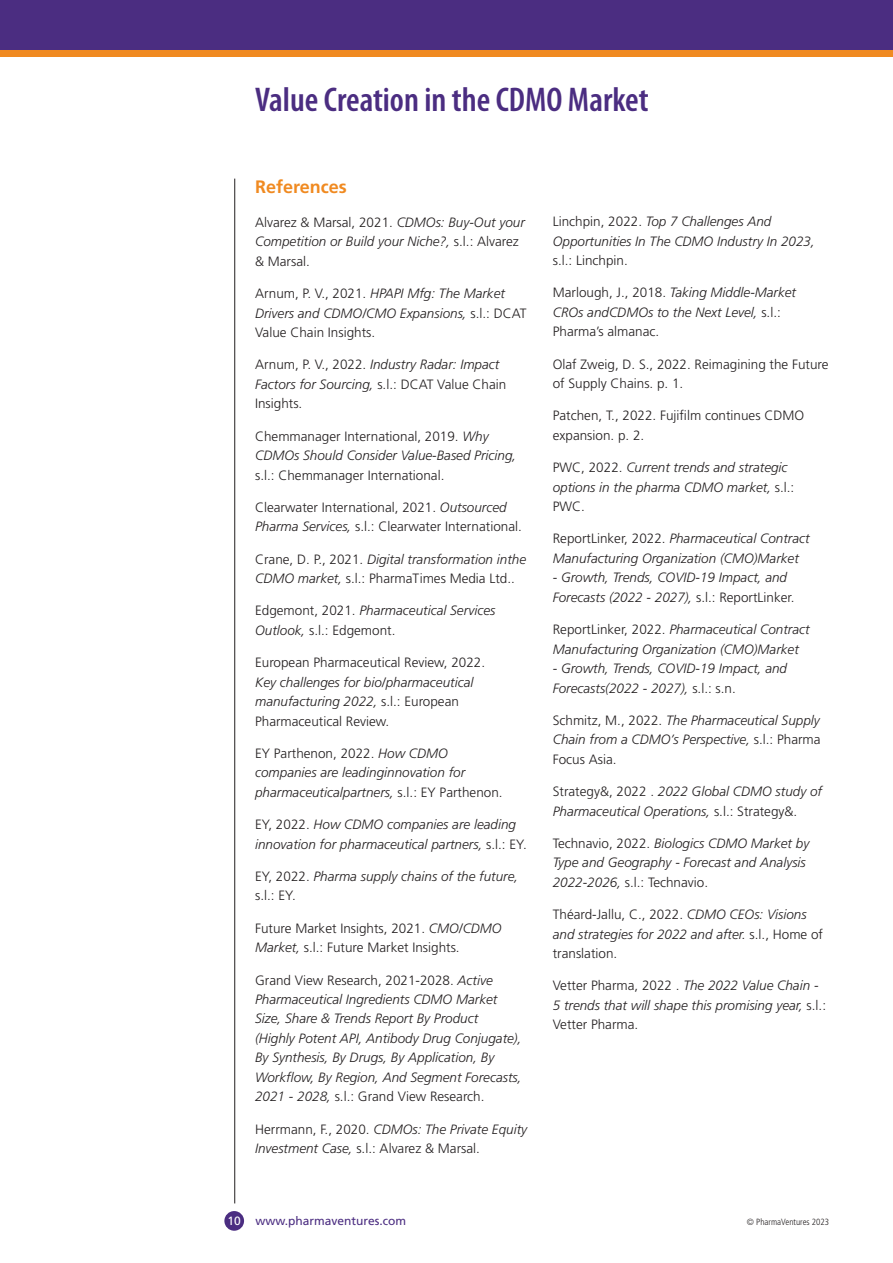
<style>
.page{position:relative;width:893px;height:1263px;background:#fff}
.page>*{position:absolute;margin:0;border:0;box-sizing:border-box;transform-origin:0 0}
.t1{font:600 condensed 34.5px "Myriad Pro";color:#4b2d81}
.t2{font:700 18px "Frutiger";color:#f08a21}
.t3{font:italic 300 13.5px/19.5px "Frutiger";color:#231f20}
.t4{font:300 13.5px/19.5px "Frutiger";color:#231f20}
.t5{font:12px "Frutiger";color:#4b2d81}
.t6{font:300 condensed 9px "Frutiger";color:#231f20}
.s1{font-style:normal}
.s2{font-style:italic}
.s3{color:#fff}
</style>
<div class="page">
<div style="left:0;top:0;width:893px;height:52px;background:#4b2d81"></div>
<div style="left:0;top:50px;width:893px;height:7px;background:#f08a21"></div>
<div style="left:224px;top:1211px;width:20px;height:20px;background:#4b2d81;border-radius:50%"></div>
<hr style="left:234px;top:179px;width:1px;height:1024px;background:#231f20">
<h1 class="t1" style="left:255px;top:78px;width:395px">Value Creation in the CDMO Market</h1>
<h2 class="t2" style="left:255px;top:176px;width:93px">References</h2>
<p class="t3" style="left:255px;top:212px;width:271px"><span class="s1">Alvarez &amp; Marsal, 2021.</span> CDMOs: Buy-Out your<br>Competition or Build your Niche?, <span class="s1">s.l.: Alvarez &amp; Marsal.</span></p>
<p class="t3" style="left:255px;top:284px;width:273px"><span class="s1">Arnum, P. V., 2021.</span> HPAPI Mfg: The Market<br>Drivers and CDMO/CMO Expansions, <span class="s1">s.l.: DCAT<br>Value Chain Insights.</span></p>
<p class="t4" style="left:255px;top:355px;width:253px">Arnum, P. V., 2022. <span class="s2">Industry Radar: Impact<br>Factors for Sourcing,</span> s.l.: DCAT Value Chain<br>Insights.</p>
<p class="t3" style="left:255px;top:426px;width:263px"><span class="s1">Chemmanager International, 2019.</span> Why<br>CDMOs Should Consider Value-Based Pricing,</p>
<p class="t4" style="left:255px;top:465px;width:191px">s.l.: Chemmanager International.</p>
<p class="t4" style="left:255px;top:497px;width:268px">Clearwater International, 2021. <span class="s2">Outsourced<br>Pharma Services,</span> s.l.: Clearwater International.</p>
<p class="t4" style="left:255px;top:549px;width:272px">Crane, D. P., 2021. <span class="s2">Digital transformation inthe<br>CDMO market,</span> s.l.: PharmaTimes Media Ltd..</p>
<p class="t3" style="left:255px;top:601px;width:242px"><span class="s1">Edgemont, 2021.</span> Pharmaceutical Services<br>Outlook, <span class="s1">s.l.: Edgemont.</span></p>
<p class="t4" style="left:255px;top:653px;width:232px">European Pharmaceutical Review, 2022.</p>
<p class="t3" style="left:255px;top:672px;width:220px">Key challenges for bio/pharmaceutical manufacturing 2022, <span class="s1">s.l.: European<br>Pharmaceutical Review.</span></p>
<p class="t3" style="left:255px;top:743px;width:249px"><span class="s1">EY Parthenon, 2022.</span> How CDMO companies are leadinginnovation for pharmaceuticalpartners, <span class="s1">s.l.: EY Parthenon.</span></p>
<p class="t3" style="left:255px;top:815px;width:273px"><span class="s1">EY, 2022.</span> How CDMO companies are leading innovation for pharmaceutical partners, <span class="s1">s.l.: EY.</span></p>
<p class="t3" style="left:255px;top:866px;width:265px"><span class="s1">EY, 2022.</span> Pharma supply chains of the future, <span class="s1">s.l.: EY.</span></p>
<p class="t4" style="left:255px;top:918px;width:248px">Future Market Insights, 2021. <span class="s2">CMO/CDMO<br>Market,</span> s.l.: Future Market Insights.</p>
<p class="t3" style="left:255px;top:970px;width:268px"><span class="s1">Grand View Research, 2021-2028.</span> Active Pharmaceutical Ingredients CDMO Market Size, Share &amp; Trends Report By Product<br>(Highly Potent API, Antibody Drug Conjugate), By Synthesis, By Drugs, By Application, By Workflow, By Region, And Segment Forecasts, 2021 - 2028, <span class="s1">s.l.: Grand View Research.</span></p>
<p class="t4" style="left:255px;top:1119px;width:274px">Herrmann, F., 2020. <span class="s2">CDMOs: The Private Equity<br>Investment Case,</span> s.l.: Alvarez &amp; Marsal.</p>
<p class="t3" style="left:553px;top:212px;width:264px"><span class="s1">Linchpin, 2022.</span> Top 7 Challenges And<br>Opportunities In The CDMO Industry In 2023,</p>
<p class="t4" style="left:553px;top:251px;width:77px">s.l.: Linchpin.</p>
<p class="t3" style="left:553px;top:283px;width:245px"><span class="s1">Marlough, J., 2018.</span> Taking Middle-Market<br>CROs andCDMOs to the Next Level, <span class="s1">s.l.:<br>Pharma’s almanac.</span></p>
<p class="t4" style="left:553px;top:354px;width:277px">Olaf Zweig, D. S., 2022. Reimagining the Future of Supply Chains. p. 1.</p>
<p class="t4" style="left:553px;top:406px;width:253px">Patchen, T., 2022. Fujifilm continues CDMO expansion. p. 2.</p>
<p class="t3" style="left:553px;top:458px;width:243px"><span class="s1">PWC, 2022.</span> Current trends and strategic options in the pharma CDMO market, <span class="s1">s.l.:<br>PWC.</span></p>
<p class="t3" style="left:553px;top:529px;width:258px"><span class="s1">ReportLinker, 2022.</span> Pharmaceutical Contract<br>Manufacturing Organization (CMO)Market</p>
<p class="t3" style="left:553px;top:568px;width:243px">- Growth, Trends, COVID-19 Impact, and<br>Forecasts (2022 - 2027), <span class="s1">s.l.: ReportLinker.</span></p>
<p class="t3" style="left:553px;top:620px;width:258px"><span class="s1">ReportLinker, 2022.</span> Pharmaceutical Contract<br>Manufacturing Organization (CMO)Market</p>
<p class="t3" style="left:553px;top:659px;width:236px">- Growth, Trends, COVID-19 Impact, and<br>Forecasts(2022 - 2027), <span class="s1">s.l.: s.n.</span></p>
<p class="t3" style="left:553px;top:710px;width:269px;text-align:justify"><span class="s1">Schmitz, M., 2022.</span> The Pharmaceutical Supply Chain from a CDMO’s Perspective, <span class="s1">s.l.: Pharma Focus Asia.</span></p>
<p class="t3" style="left:553px;top:782px;width:271px"><span class="s1">Strategy&amp;, 2022 .</span> 2022 Global CDMO study of<br>Pharmaceutical Operations, <span class="s1">s.l.: Strategy&amp;.</span></p>
<p class="t3" style="left:553px;top:833px;width:258px"><span class="s1">Technavio, 2022.</span> Biologics CDMO Market by<br>Type and Geography - Forecast and Analysis<br>2022-2026, <span class="s1">s.l.: Technavio.</span></p>
<p class="t3" style="left:553px;top:905px;width:272px"><span class="s1">Théard-Jallu, C., 2022.</span> CDMO CEOs: Visions and strategies for 2022 and after. <span class="s1">s.l., Home of translation.</span></p>
<p class="t3" style="left:553px;top:976px;width:275px"><span class="s1">Vetter Pharma, 2022 .</span> The 2022 Value Chain -<br>5 trends that will shape this promising year, <span class="s1">s.l.:<br>Vetter Pharma.</span></p>
<p class="t5" style="left:228px;top:1214px;width:180px"><span class="s3">10</span> www.pharmaventures.com</p>
<p class="t6" style="left:747px;top:1217px;width:84px">© PharmaVentures 2023</p>
</div>
